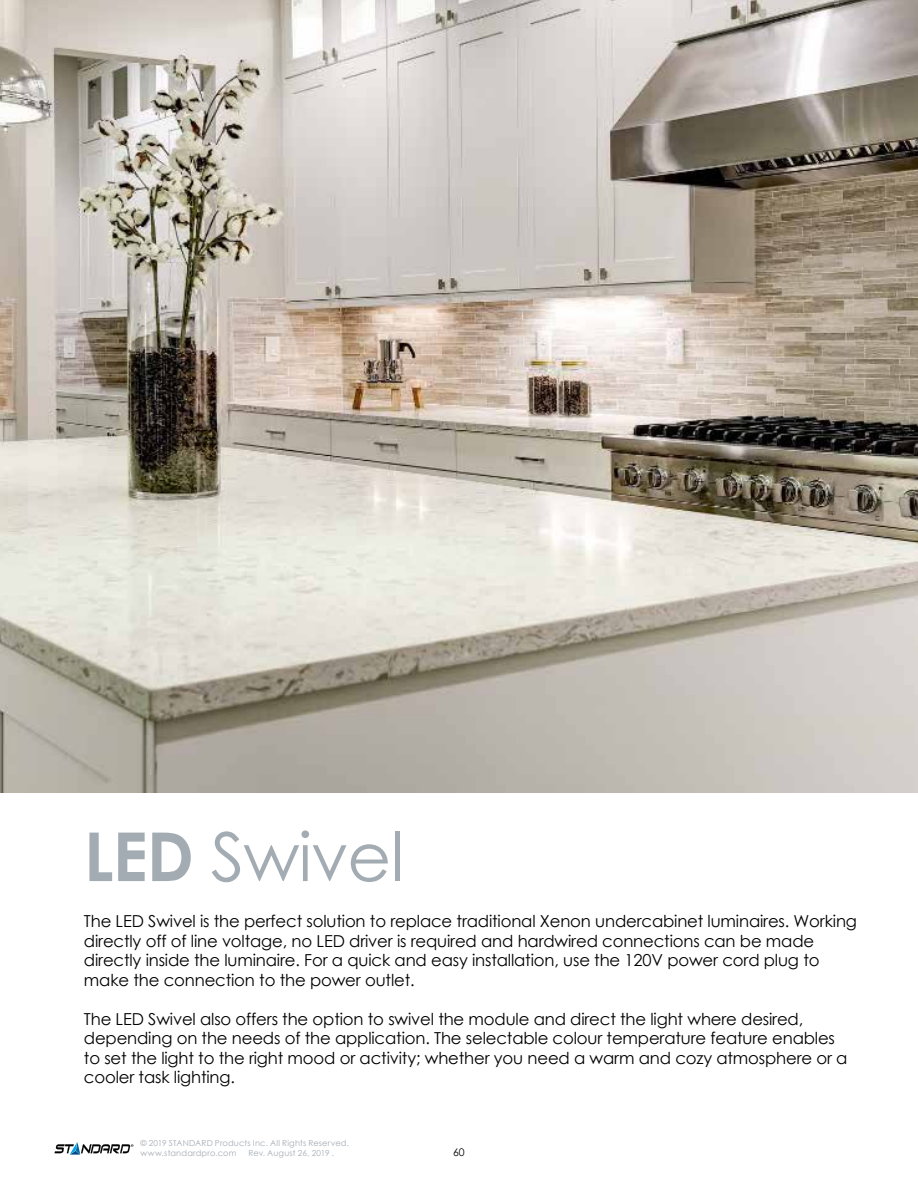
<style>
.page{position:relative;width:918px;height:1188px;background:#fff}
.page>*{position:absolute;margin:0;border:0;box-sizing:border-box;transform-origin:0 0}
.t1{font:67.5px "Century Gothic";letter-spacing:-.015em;color:#a4acb3}
.t2{font:16.5px/19.5px "Century Gothic";letter-spacing:-.01em;color:#000}
.t3{font:10.5px "Century Gothic";color:#000}
.t4{font:8.25px/9.9px "Century Gothic";letter-spacing:.02em;color:#a4acb3}
.s1{font-weight:700}
</style>
<div class="page">
<svg style="left:55px;top:1142px;width:78px;height:13px"></svg>
<img style="left:0;top:0;width:917px;height:793px">
<h1 class="t1" style="left:84px;top:810px;width:321px"><span class="s1">LED</span> Swivel</h1>
<p class="t2" style="left:84px;top:911px;width:775px">The LED Swivel is the perfect solution to replace traditional Xenon undercabinet luminaires. Working directly off of line voltage, no LED driver is required and hardwired connections can be made directly inside the luminaire. For a quick and easy installation, use the 120V power cord plug to make the connection to the power outlet.</p>
<p class="t2" style="left:84px;top:1009px;width:765px">The LED Swivel also offers the option to swivel the module and direct the light where desired, depending on the needs of the application. The selectable colour temperature feature enables to set the light to the right mood or activity; whether you need a warm and cozy atmosphere or a cooler task lighting.</p>
<p class="t4" style="left:140px;top:1138px;width:210px">© 2019 STANDARD Products Inc. All Rights Reserved. www.standardpro.com</p>
<p class="t4" style="left:248px;top:1148px;width:87px">Rev. August 26, 2019 .</p>
<p class="t3" style="left:453px;top:1145px;width:13px">60</p>
</div>
